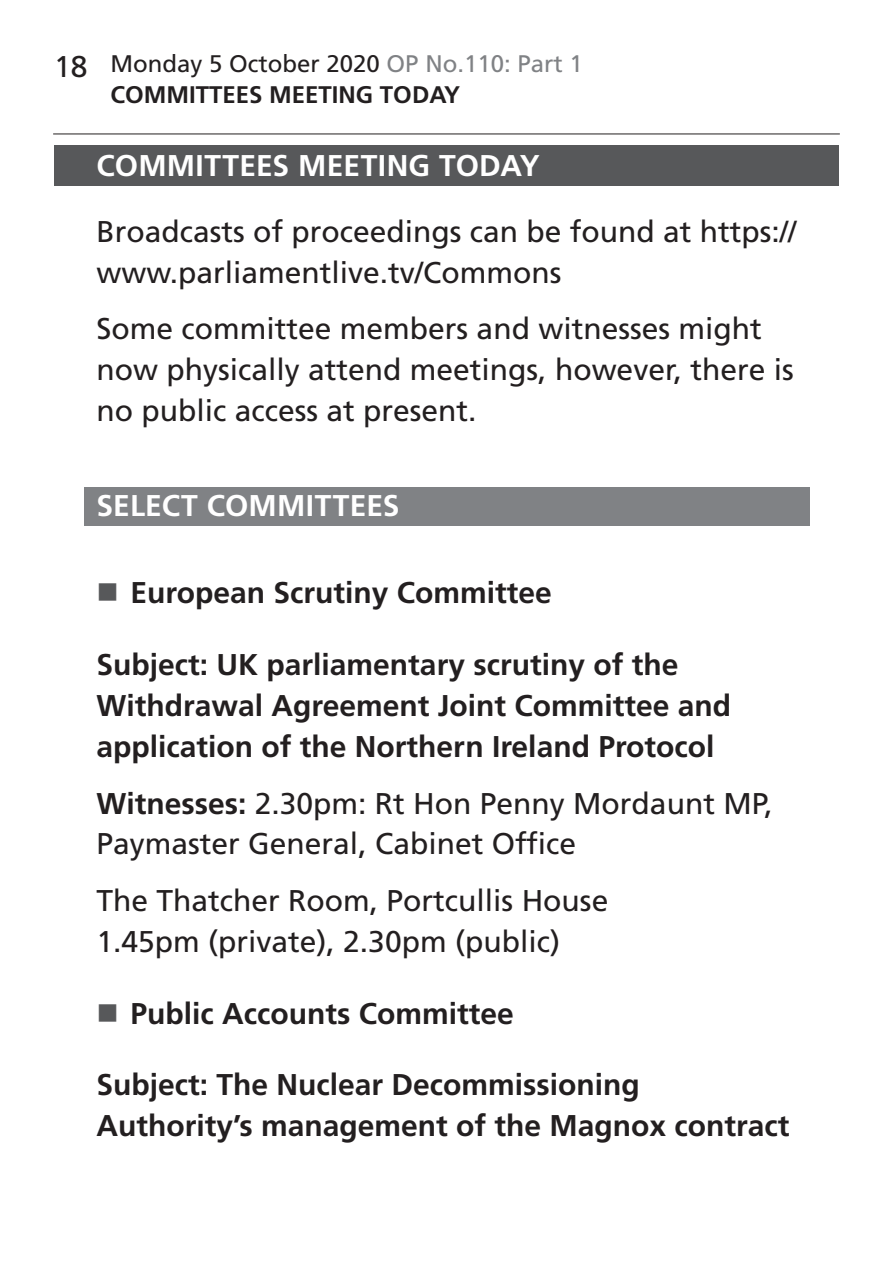
<style>
.page{position:relative;width:893px;height:1263px;background:#fff}
.page>*{position:absolute;margin:0;border:0;box-sizing:border-box;transform-origin:0 0}
.t1{font:30px/41px "Frutiger LT Std";color:#231f20}
.BoldTimingHeading{font:700 30px/41px "Frutiger LT Std";color:#231f20}
.Heading1Grey{font:700 30px "Frutiger LT Std";letter-spacing:.01em;color:#fff}
.Heading2Grey{font:700 30px "Frutiger LT Std";letter-spacing:.005em;color:#fff}
.t2{font:24px/31.2px "Frutiger LT Std";color:#231f20}
.t3{font:700 24px "Frutiger LT Std";color:#231f20}
.s1{font-size:30px}
.s2{color:#808285}
.s3{font-weight:700}
</style>
<div class="page">
<hr style="left:53px;top:134px;width:787px;height:1px;background:#231f20">
<div style="left:54px;top:146px;width:785px;height:40px;background:#57585a"></div>
<div style="left:84px;top:487px;width:725px;height:39px;background:#808285"></div>
<p class="t2" style="left:111px;top:48px;width:474px;text-indent:-57px"><span class="s1">18</span> Monday 5 October 2020 <span class="s2">OP No.110: Part 1<br></span><span class="s3">Committees</span></p>
<p class="t3" style="left:269px;top:81px;width:37px">Meeting</p>
<p class="t3" style="left:380px;top:81px;width:31px">Today</p>
<p class="Heading1Grey" style="left:97px;top:148px;width:445px">COMMITTEES MEETING TODAY</p>
<p class="t1" style="left:97px;top:211px;width:701px">Broadcasts of proceedings can be found at https:// www.parliamentlive.tv/Commons</p>
<p class="t1" style="left:97px;top:309px;width:699px">Some committee members and witnesses might now physically attend meetings, however, there is no public access at present.</p>
<p class="Heading2Grey" style="left:97px;top:488px;width:305px">SELECT COMMITTEES</p>
<p class="BoldTimingHeading" style="left:131px;top:573px;width:423px">European Scrutiny Committee</p>
<p class="BoldTimingHeading" style="left:97px;top:644px;width:636px">Subject: UK parliamentary scrutiny of the<br>Withdrawal Agreement Joint Committee and application of the Northern Ireland Protocol</p>
<p class="t1" style="left:97px;top:783px;width:678px"><span class="s3">Witnesses:</span> 2.30pm: Rt Hon Penny Mordaunt MP,<br>Paymaster General, Cabinet Office</p>
<p class="t1" style="left:97px;top:880px;width:513px">The Thatcher Room, Portcullis House<br>1.45pm (private), 2.30pm (public)</p>
<p class="BoldTimingHeading" style="left:131px;top:993px;width:385px">Public Accounts Committee</p>
<p class="BoldTimingHeading" style="left:97px;top:1065px;width:694px">Subject: The Nuclear Decommissioning<br>Authority’s management of the Magnox contract</p>
</div>
